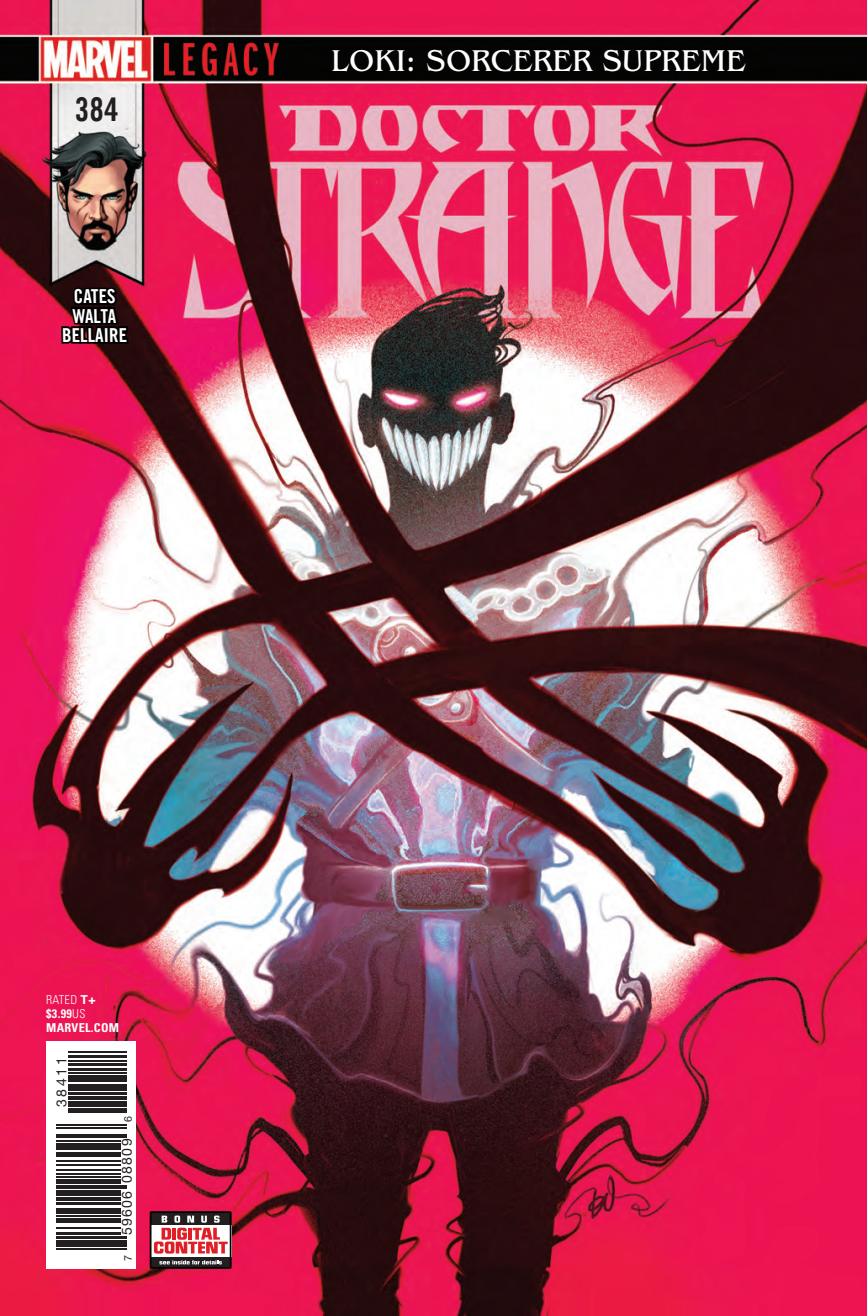
<style>
.page{position:relative;width:867px;height:1316px;background:#fff}
.page>*{position:absolute;margin:0;border:0;box-sizing:border-box;transform-origin:0 0}
.t1{font:32.73px "Trade Gothic LT Com Bd Cn 20";color:#231f20}
.t2{font:31.5px "Benguiat Std ITC";color:#fff}
.t3{font:19.25px/19.2px "Trade Gothic LT Com Bd Cn 20";color:#fff;text-align:center}
.t4{font:14px "Helvetica Neue";letter-spacing:.1em;color:#231f20}
.t5{font:700 condensed 12.25px/14px "Univers LT Std";letter-spacing:.025em;color:#fff}
.t6{font:10.67px "Helvetica Neue";color:#231f20}
.s1{font-weight:300}
.s2{font-stretch:normal}
.s3{font-size:10.67px}
</style>
<div class="page">
<img style="left:0;top:0;width:866px;height:1315px">
<svg style="left:46px;top:1041px;width:90px;height:227px"></svg>
<hr style="left:56px;top:1247px;width:71px;height:2px;background:#231f20">
<hr style="left:56px;top:1244px;width:71px;height:2px;background:#231f20">
<svg style="left:56px;top:1239px;width:71px;height:4px"></svg>
<hr style="left:56px;top:1235px;width:71px;height:3px;background:#231f20">
<hr style="left:56px;top:1231px;width:64px;height:3px;background:#231f20">
<hr style="left:56px;top:1226px;width:64px;height:2px;background:#231f20">
<hr style="left:56px;top:1221px;width:64px;height:1px;background:#231f20">
<hr style="left:56px;top:1217px;width:64px;height:3px;background:#231f20">
<hr style="left:56px;top:1214px;width:64px;height:2px;background:#231f20">
<div style="left:56px;top:1208px;width:64px;height:5px;background:#231f20"></div>
<hr style="left:56px;top:1201px;width:64px;height:3px;background:#231f20">
<hr style="left:56px;top:1199px;width:64px;height:1px;background:#231f20">
<hr style="left:56px;top:1196px;width:64px;height:2px;background:#231f20">
<div style="left:56px;top:1189px;width:64px;height:6px;background:#231f20"></div>
<hr style="left:56px;top:1187px;width:71px;height:1px;background:#231f20">
<hr style="left:56px;top:1184px;width:71px;height:2px;background:#231f20">
<hr style="left:56px;top:1179px;width:64px;height:4px;background:#231f20">
<hr style="left:56px;top:1175px;width:64px;height:2px;background:#231f20">
<hr style="left:56px;top:1173px;width:64px;height:1px;background:#231f20">
<hr style="left:56px;top:1169px;width:64px;height:1px;background:#231f20">
<hr style="left:56px;top:1163px;width:64px;height:2px;background:#231f20">
<hr style="left:56px;top:1159px;width:64px;height:2px;background:#231f20">
<div style="left:56px;top:1151px;width:64px;height:5px;background:#231f20"></div>
<hr style="left:56px;top:1148px;width:64px;height:1px;background:#231f20">
<svg style="left:56px;top:1142px;width:64px;height:4px"></svg>
<hr style="left:56px;top:1140px;width:64px;height:1px;background:#231f20">
<hr style="left:56px;top:1136px;width:71px;height:1px;background:#231f20">
<hr style="left:56px;top:1133px;width:71px;height:2px;background:#231f20">
<hr style="left:56px;top:1127px;width:71px;height:1px;background:#231f20">
<hr style="left:56px;top:1124px;width:71px;height:1px;background:#231f20">
<hr style="left:68px;top:1111px;width:59px;height:1px;background:#231f20">
<hr style="left:68px;top:1107px;width:59px;height:3px;background:#231f20">
<div style="left:68px;top:1100px;width:59px;height:6px;background:#231f20"></div>
<hr style="left:68px;top:1098px;width:59px;height:1px;background:#231f20">
<hr style="left:68px;top:1095px;width:59px;height:2px;background:#231f20">
<hr style="left:68px;top:1091px;width:59px;height:3px;background:#231f20">
<hr style="left:68px;top:1086px;width:59px;height:4px;background:#231f20">
<hr style="left:68px;top:1083px;width:59px;height:2px;background:#231f20">
<hr style="left:68px;top:1077px;width:59px;height:4px;background:#231f20">
<hr style="left:68px;top:1074px;width:59px;height:2px;background:#231f20">
<hr style="left:68px;top:1072px;width:59px;height:1px;background:#231f20">
<hr style="left:68px;top:1068px;width:59px;height:3px;background:#231f20">
<hr style="left:68px;top:1062px;width:59px;height:3px;background:#231f20">
<hr style="left:68px;top:1060px;width:59px;height:1px;background:#231f20">
<hr style="left:68px;top:1055px;width:59px;height:2px;background:#231f20">
<hr style="left:68px;top:1051px;width:59px;height:1px;background:#231f20">
<svg style="left:153px;top:1214px;width:75px;height:51px"></svg>
<div style="left:150px;top:1211px;width:81px;height:57px;border:2px solid #000001"></div>
<img style="left:59px;top:0;width:71px;height:698px">
<h1 class="t1" style="left:75px;top:89px;width:45px">384</h1>
<h3 class="t3" style="left:62px;top:287px;width:67px">CATES<br>WALTA<br>BELLAIRE</h3>
<h2 class="t2" style="left:331px;top:43px;width:416px">LOKI: SORCERER SUPREME</h2>
<p class="t5" style="left:46px;top:991px;width:74px"><span class="s1">RATED</span> <span class="s2">T+ </span>$3.99<span class="s1">US<br></span>MARVEL.COM</p>
<p class="t4" style="left:51px;top:1106px;width:51px;rotate:-90deg">38411</p>
<p class="t4" style="left:117px;top:1235px;width:121px;rotate:-90deg">59606 08809 <span class="s3">6</span></p>
<p class="t6" style="left:120px;top:1260px;width:7px;rotate:-90deg">7</p>
</div>
